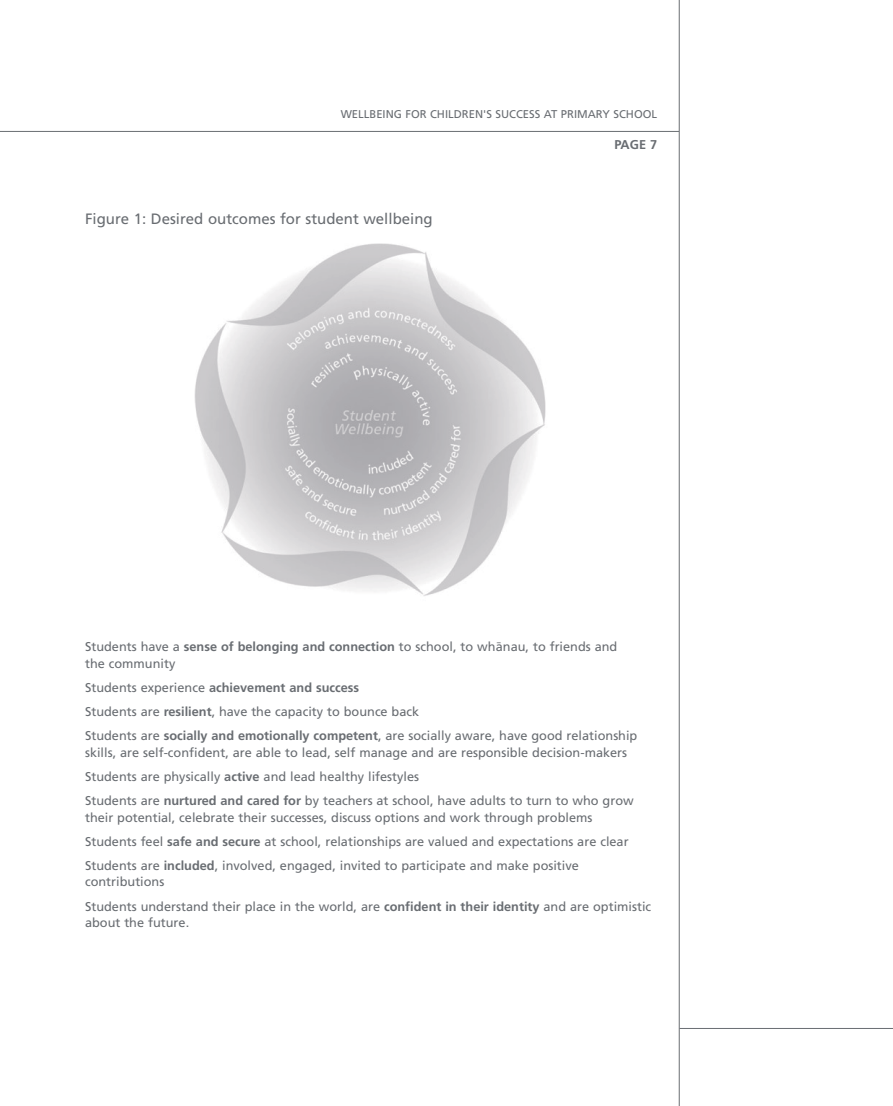
<style>
.page{position:relative;width:893px;height:1106px;background:#fff}
.page>*{position:absolute;margin:0;border:0;box-sizing:border-box;transform-origin:0 0}
.t1{font:15px "Frutiger";color:#696d72}
.t2{font:12.75px/24.2px "Frutiger";color:#696d72}
.t3{font:700 12.75px "Frutiger";color:#696d72}
.t4{font:11.25px "Frutiger";color:#696d72}
.s1{font-weight:700}
</style>
<div class="page">
<img style="left:194px;top:243px;width:352px;height:353px">
<hr style="left:0;top:131px;width:679px;height:1px;background:#696d72">
<hr style="left:679px;top:1028px;width:214px;height:1px;background:#696d72">
<hr style="left:679px;top:0;width:1px;height:1106px;background:#696d72">
<p class="t4" style="left:341px;top:108px;width:318px">WELLBEING FOR CHILDREN'S SUCCESS AT PRIMARY SCHOOL</p>
<p class="t3" style="left:614px;top:137px;width:44px">PAGE 7</p>
<p class="t1" style="left:85px;top:210px;width:349px">Figure 1: Desired outcomes for student wellbeing</p>
<p class="t2" style="left:85px;top:638px;width:534px;line-height:16.5px">Students have a <span class="s1">sense of belonging and connection</span> to school, to wh¯anau, to friends and the community</p>
<p class="t2" style="left:85px;top:675px;width:554px">Students experience <span class="s1">achievement and success<br></span>Students are <span class="s1">resilient</span>, have the capacity to bounce back<br>Students are <span class="s1">socially and emotionally competent</span>, are socially aware, have good relationship</p>
<p class="t2" style="left:85px;top:740px;width:550px">skills, are self-confident, are able to lead, self manage and are responsible decision-makers<br>Students are physically <span class="s1">active</span> and lead healthy lifestyles<br>Students are <span class="s1">nurtured and cared for</span> by teachers at school, have adults to turn to who grow</p>
<p class="t2" style="left:85px;top:805px;width:545px">their potential, celebrate their successes, discuss options and work through problems<br>Students feel <span class="s1">safe and secure</span> at school, relationships are valued and expectations are clear<br>Students are <span class="s1">included</span>, involved, engaged, invited to participate and make positive</p>
<p class="t2" style="left:85px;top:869px;width:568px">contributions<br>Students understand their place in the world, are <span class="s1">confident in their identity</span> and are optimistic</p>
<p class="t2" style="left:85px;top:910px;width:106px">about the future.</p>
</div>
